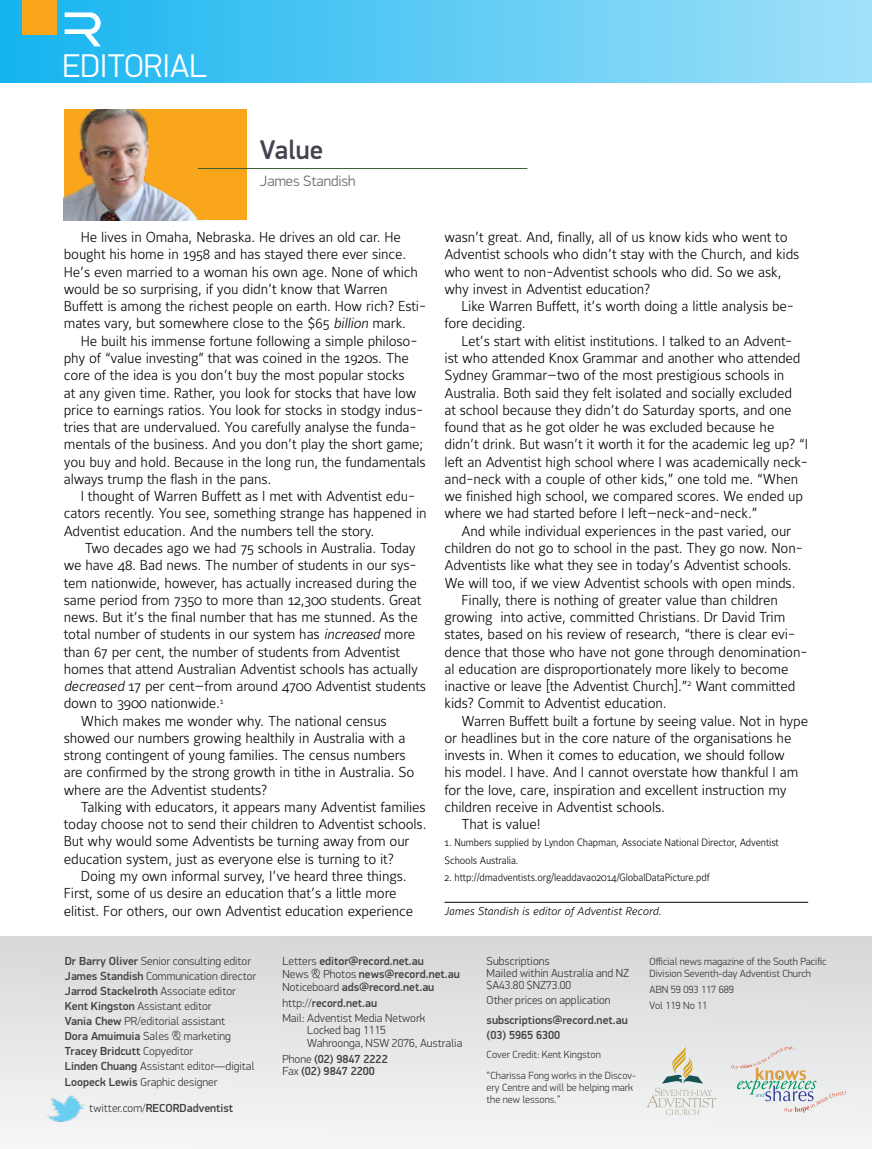
<style>
.page{position:relative;width:872px;height:1149px;background:#fff}
.page>*{position:absolute;margin:0;border:0;box-sizing:border-box;transform-origin:0 0}
.t1{font:300 33px "PF Din Display Pro";color:#fff}
.t2{font:500 27px "PF Din Display Pro";color:#454351}
.t3{font:300 15px "PF Din Display Pro";color:#6d6e71}
.t4{font:300 14.25px/17.2px "Maurea";letter-spacing:-.01em;color:#000}
.t5{font:300 11.7px/15.1px "PF Din Display Pro";color:#414042}
.t6{font:500 11.7px/12.8px "PF Din Display Pro";color:#414042}
.t7{font:italic 300 11.25px "Maurea";color:#000}
.t8{font:300 10.5px/12px "PF Din Display Pro";color:#414042}
.t9{font:300 10.5px/17.2px "Maurea";letter-spacing:-.01em;color:#000;scale:.95 1}
.s1{font-style:italic}
.s2{font-weight:500}
.s3{font-weight:300}
</style>
<div class="page">
<div style="left:64px;top:109px;width:183px;height:111px;background:#faa61a"></div>
<img style="left:64px;top:109px;width:134px;height:111px">
<div style="left:0;top:935px;width:872px;height:213px;background:#dbdcde"></div>
<img style="left:0;top:1011px;width:872px;height:137px">
<svg style="left:646px;top:1045px;width:70px;height:69px"></svg>
<div style="left:0;top:0;width:872px;height:83px;background:linear-gradient(to right,#16b4ee,#a2e1fa)"></div>
<svg style="left:731px;top:1045px;width:115px;height:67px"></svg>
<hr style="left:198px;top:168px;width:329px;height:1px;background:#3b5d2c">
<div style="left:22px;top:0;width:34px;height:34px;background:#faa61a"></div>
<svg style="left:65px;top:12px;width:36px;height:34px"></svg>
<img style="left:38px;top:1092px;width:54px;height:31px">
<hr style="left:444px;top:901px;width:364px;height:1px;background:#000">
<h1 class="t1" style="left:62px;top:47px;width:146px">EDITORIAL</h1>
<h2 class="t2" style="left:260px;top:133px;width:65px">Value</h2>
<p class="t3" style="left:260px;top:173px;width:97px">James Standish</p>
<p class="t4" style="left:64px;top:229px;width:364px;text-indent:17px">He lives in Omaha, Nebraska. He drives an old car. He bought his home in 1958 and has stayed there ever since.<br>He’s even married to a woman his own age. None of which would be so surprising, if you didn’t know that Warren Buffett is among the richest people on earth. How rich? Esti&shy;mates vary, but somewhere close to the $65 <span class="s1">billion</span> mark.</p>
<p class="t4" style="left:64px;top:333px;width:363px;text-indent:17px">He built his immense fortune following a simple philoso&shy;phy of “value investing” that was coined in the 1920s. The core of the idea is you don’t buy the most popular stocks<br>at any given time. Rather, you look for stocks that have low price to earnings ratios. You look for stocks in stodgy indus&shy;tries that are undervalued. You carefully analyse the funda&shy;mentals of the business. And you don’t play the short game; you buy and hold. Because in the long run, the fundamentals always trump the flash in the pans.</p>
<p class="t4" style="left:64px;top:488px;width:364px;text-indent:17px">I thought of Warren Buffett as I met with Adventist edu&shy;cators recently. You see, something strange has happened in<br>Adventist education. And the numbers tell the story.</p>
<p class="t4" style="left:85px;top:540px;width:332px">Two decades ago we had 75 schools in Australia. Today</p>
<p class="t4" style="left:64px;top:557px;width:354px">we have 48. Bad news. The number of students in our sys-</p>
<p class="t4" style="left:64px;top:574px;width:355px">tem nationwide, however, has actually increased during the</p>
<p class="t4" style="left:64px;top:592px;width:359px">same period from 7350 to more than 12,300 students. Great</p>
<p class="t4" style="left:64px;top:609px;width:355px">news. But it’s the final number that has me stunned. As the</p>
<p class="t4" style="left:64px;top:626px;width:353px">total number of students in our system has <span class="s1">increased</span> more</p>
<p class="t4" style="left:64px;top:643px;width:338px">than 67 per cent, the number of students from Adventist</p>
<p class="t4" style="left:64px;top:661px;width:355px">homes that attend Australian Adventist schools has actually</p>
<p class="t4" style="left:64px;top:678px;width:364px"><span class="s1">decreased</span> 17 per cent—from around 4700 Adventist students</p>
<p class="t4" style="left:64px;top:695px;width:161px">down to 3900 nationwide.<sup>1</sup></p>
<p class="t4" style="left:81px;top:712px;width:307px">Which makes me wonder why. The national census</p>
<p class="t4" style="left:64px;top:729px;width:343px">showed our numbers growing healthily in Australia with a</p>
<p class="t4" style="left:64px;top:747px;width:343px">strong contingent of young families. The census numbers</p>
<p class="t4" style="left:64px;top:764px;width:352px">are confirmed by the strong growth in tithe in Australia. So</p>
<p class="t4" style="left:64px;top:781px;width:205px">where are the Adventist students?</p>
<p class="t4" style="left:81px;top:798px;width:346px">Talking with educators, it appears many Adventist families</p>
<p class="t4" style="left:64px;top:816px;width:364px">today choose not to send their children to Adventist schools.</p>
<p class="t4" style="left:64px;top:833px;width:347px">But why would some Adventists be turning away from our</p>
<p class="t4" style="left:64px;top:850px;width:331px">education system, just as everyone else is turning to it?</p>
<p class="t4" style="left:81px;top:867px;width:327px">Doing my own informal survey, I’ve heard three things.</p>
<p class="t4" style="left:64px;top:885px;width:334px">First, some of us desire an education that’s a little more</p>
<p class="t4" style="left:64px;top:902px;width:351px">elitist. For others, our own Adventist education experience</p>
<p class="t4" style="left:444px;top:229px;width:356px">wasn’t great. And, finally, all of us know kids who went to Adventist schools who didn’t stay with the Church, and kids who went to non-Adventist schools who did. So we ask, why invest in Adventist education?</p>
<p class="t4" style="left:444px;top:298px;width:351px;text-indent:17px">Like Warren Buffett, it’s worth doing a little analysis be&shy;fore deciding.</p>
<p class="t4" style="left:444px;top:333px;width:365px;text-indent:17px">Let’s start with elitist institutions. I talked to an Advent&shy;ist who attended Knox Grammar and another who attended Sydney Grammar—two of the most prestigious schools in Australia. Both said they felt isolated and socially excluded<br>at school because they didn’t do Saturday sports, and one found that as he got older he was excluded because he didn’t drink. But wasn’t it worth it for the academic leg up? “I left an Adventist high school where I was academically neck&shy;and-neck with a couple of other kids,” one told me. “When we finished high school, we compared scores. We ended up where we had started before I left—neck-and-neck.”</p>
<p class="t4" style="left:461px;top:522px;width:331px">And while individual experiences in the past varied, our</p>
<p class="t4" style="left:444px;top:540px;width:360px">children do not go to school in the past. They go now. Non-</p>
<p class="t4" style="left:444px;top:557px;width:349px">Adventists like what they see in today’s Adventist schools.</p>
<p class="t4" style="left:444px;top:574px;width:352px">We will too, if we view Adventist schools with open minds.</p>
<p class="t4" style="left:461px;top:592px;width:318px">Finally, there is nothing of greater value than children</p>
<p class="t4" style="left:444px;top:609px;width:342px">growing into active, committed Christians. Dr David Trim</p>
<p class="t4" style="left:444px;top:626px;width:352px">states, based on his review of research, “there is clear evi-</p>
<p class="t4" style="left:444px;top:643px;width:364px">dence that those who have not gone through denomination-</p>
<p class="t4" style="left:444px;top:661px;width:345px">al education are disproportionately more likely to become</p>
<p class="t4" style="left:444px;top:678px;width:352px">inactive or leave [the Adventist Church].”<sup>2</sup> Want committed</p>
<p class="t4" style="left:444px;top:695px;width:224px">kids? Commit to Adventist education.</p>
<p class="t4" style="left:461px;top:712px;width:348px">Warren Buffett built a fortune by seeing value. Not in hype</p>
<p class="t4" style="left:444px;top:729px;width:348px">or headlines but in the core nature of the organisations he</p>
<p class="t4" style="left:444px;top:747px;width:342px">invests in. When it comes to education, we should follow</p>
<p class="t4" style="left:444px;top:764px;width:355px">his model. I have. And I cannot overstate how thankful I am</p>
<p class="t4" style="left:444px;top:781px;width:344px">for the love, care, inspiration and excellent instruction my</p>
<p class="t4" style="left:444px;top:798px;width:222px">children receive in Adventist schools.</p>
<p class="t4" style="left:461px;top:816px;width:81px">That is value!</p>
<p class="t9" style="left:444px;top:834px;width:353px">1. Numbers supplied by Lyndon Chapman, Associate National Director, Adventist<br>Schools Australia.</p>
<p class="t9" style="left:444px;top:868px;width:281px">2. http://dmadventists.org/leaddavao2014/GlobalDataPicture.pdf</p>
<p class="t7" style="left:444px;top:904px;width:218px">James Standish is editor of Adventist Record.</p>
<p class="t5" style="left:65px;top:953px;width:193px"><span class="s2">Dr Barry Oliver</span> Senior consulting editor <span class="s2">James Standish</span> Communication director <span class="s2">Jarrod Stackelroth</span> Associate editor <span class="s2">Kent Kingston</span> Assistant editor<br><span class="s2">Vania Chew</span> PR/editorial assistant<br><span class="s2">Dora Amuimuia</span> Sales &amp; marketing <span class="s2">Tracey Bridcutt</span> Copyeditor<br><span class="s2">Linden Chuang</span> Assistant editor—digital <span class="s2">Loopeck Lewis</span> Graphic designer</p>
<p class="t6" style="left:282px;top:954px;width:179px"><span class="s3">Letters</span> editor@record.net.au<br><span class="s3">News &amp; Photos</span> news@record.net.au<br><span class="s3">Noticeboard</span> ads@record.net.au</p>
<p class="t5" style="left:282px;top:994px;width:144px;line-height:15.8px">http://<span class="s2">record.net.au<br></span>Mail: Adventist Media Network</p>
<p class="t5" style="left:307px;top:1023px;width:156px;line-height:12.8px">Locked bag 1115<br>Wahroonga, NSW 2076, Australia</p>
<p class="t6" style="left:282px;top:1052px;width:107px;line-height:12px"><span class="s3">Phone</span> (02) 9847 2222<br><span class="s3">Fax</span> (02) 9847 2200</p>
<p class="t6" style="left:89px;top:1101px;width:145px"><span class="s3">twitter.com/</span>RECORDadventist</p>
<p class="t5" style="left:486px;top:955px;width:144px;line-height:12px">Subscriptions<br>Mailed within Australia and NZ $A43.80 $NZ73.00</p>
<p class="t5" style="left:486px;top:992px;width:125px">Other prices on application</p>
<p class="t6" style="left:486px;top:1012px;width:143px;line-height:15px">subscriptions@record.net.au (03) 5965 6300</p>
<p class="t8" style="left:486px;top:1044px;width:151px;line-height:20.5px">Cover Credit: Kent Kingston “Charissa Fong works in the Discov-</p>
<p class="t8" style="left:486px;top:1080px;width:148px">ery Centre and will be helping mark the new lessons.”</p>
<p class="t8" style="left:649px;top:954px;width:178px">Official news magazine of the South Pacific<br>Division Seventh-day Adventist Church</p>
<p class="t8" style="left:649px;top:980px;width:86px;line-height:16.2px">ABN 59 093 117 689<br>Vol 119 No 11</p>
</div>
